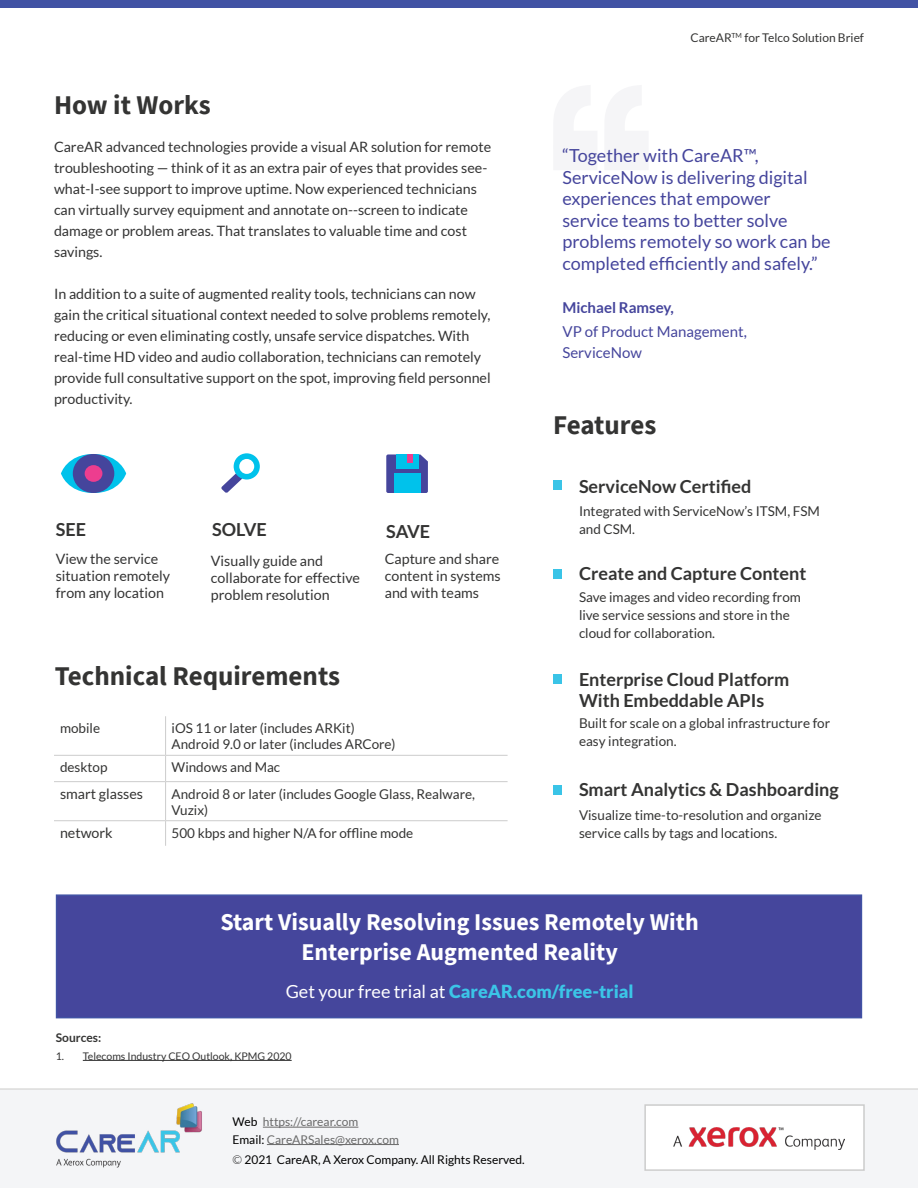
<style>
.page{position:relative;width:918px;height:1188px;background:#fff}
.page>*{position:absolute;margin:0;border:0;box-sizing:border-box;transform-origin:0 0}
.t1{font:700 27px "Source Sans Pro";color:#343433}
.t2{font:700 24px/30px "Source Sans Pro";color:#fff;text-align:center}
.t3{font:18px/21.6px "Lato";color:#45459c}
.t4{font:700 18px/21px "Lato";color:#343433}
.t5{font:900 18px "Lato";color:#3bc5e7}
.t6{font:15px/21px "Lato";color:#45459c}
.t7{font:700 15px "Lato";color:#45459c}
.t8{font:14.25px/21px "Lato";color:#333}
.t9{font:14.25px/17.1px "Lato";color:#343433;text-align:justify}
.t10{font:13.5px/18px "Lato";color:#343433}
.t11{font:12px/17.4px "Lato";color:#696969}
.t12{font:12px "Lato";color:#000}
.t13{font:12px "Lato";color:#343433}
.t14{font:700 12px "Lato";color:#343433}
.t15{font:10.5px "Lato";color:#333}
.s1{font-weight:400;color:#fff}
.s2{color:#000}
.s3{color:#fff}
.s4{font-weight:300}
</style>
<div class="page">
<div style="left:0;top:1090px;width:918px;height:98px;background:#f4f5f7"></div>
<hr style="left:263px;top:1127px;width:95px;height:1px;background:#696969">
<hr style="left:267px;top:1144px;width:132px;height:1px;background:#696969">
<div style="left:645px;top:1105px;width:219px;height:65px;background:#fff"></div>
<img style="left:674px;top:1128px;width:170px;height:22px">
<div style="left:644px;top:1104px;width:221px;height:67px;border:2px solid #ccc"></div>
<img style="left:56px;top:1103px;width:146px;height:65px">
<div style="left:0;top:0;width:918px;height:7px;background:#4152a4"></div>
<hr style="left:0;top:1089px;width:918px;height:1px;background:#cdcccb">
<div style="left:56px;top:894px;width:806px;height:124px;background:#45469c;border:2px solid #4152a4"></div>
<hr style="left:54px;top:755px;width:112px;height:1px;background:#ccc">
<hr style="left:166px;top:755px;width:342px;height:1px;background:#ccc">
<hr style="left:54px;top:781px;width:112px;height:1px;background:#ccc">
<hr style="left:166px;top:781px;width:342px;height:1px;background:#ccc">
<hr style="left:54px;top:820px;width:112px;height:1px;background:#ccc">
<hr style="left:166px;top:820px;width:342px;height:1px;background:#ccc">
<hr style="left:165px;top:716px;width:1px;height:39px;background:#ccc">
<svg style="left:165px;top:756px;width:1px;height:25px"></svg>
<hr style="left:165px;top:782px;width:1px;height:38px;background:#ccc">
<svg style="left:165px;top:821px;width:1px;height:25px"></svg>
<svg style="left:61px;top:454px;width:65px;height:39px"></svg>
<div style="left:73px;top:454px;width:41px;height:39px;background:#45459c;border-radius:50%"></div>
<div style="left:85px;top:465px;width:17px;height:17px;background:#ed3d8f;border-radius:50%"></div>
<svg style="left:221px;top:473px;width:21px;height:20px"></svg>
<div style="left:234px;top:453px;width:26px;height:27px;background:#00c2eb;border-radius:50%"></div>
<div style="left:239px;top:459px;width:15px;height:15px;background:#fff;border-radius:50%"></div>
<svg style="left:386px;top:454px;width:42px;height:39px"></svg>
<div style="left:396px;top:454px;width:22px;height:14px;background:#00c2eb"></div>
<div style="left:394px;top:474px;width:26px;height:19px;background:#00c2eb"></div>
<div style="left:407px;top:454px;width:6px;height:9px;background:#ed3d8f"></div>
<div style="left:553px;top:480px;width:9px;height:10px;background:#3ac4e7"></div>
<div style="left:553px;top:569px;width:9px;height:10px;background:#3ac4e7"></div>
<div style="left:553px;top:675px;width:9px;height:9px;background:#3ac4e7"></div>
<div style="left:553px;top:785px;width:9px;height:10px;background:#3ac4e7"></div>
<hr style="left:83px;top:1060px;width:209px;height:1px;background:#333">
<h1 class="t1" style="left:54px;top:87px;width:158px">How it Works</h1>
<p class="t8" style="left:54px;top:136px;width:439px">CareAR advanced technologies provide a visual AR solution for remote troubleshooting — think of it as an extra pair of eyes that provides see&shy;what-I-see support to improve uptime. Now experienced technicians can virtually survey equipment and annotate on--screen to indicate damage or problem areas. That translates to valuable time and cost savings.</p>
<p class="t8" style="left:54px;top:283px;width:438px">In addition to a suite of augmented reality tools, technicians can now gain the critical situational context needed to solve problems remotely, reducing or even eliminating costly, unsafe service dispatches. With real-time HD video and audio collaboration, technicians can remotely provide full consultative support on the spot, improving field personnel productivity.</p>
<p class="t4" style="left:56px;top:519px;width:32px">SEE</p>
<p class="t8" style="left:56px;top:550px;width:116px;line-height:17.1px">View the service situation remotely from any location</p>
<p class="t4" style="left:212px;top:519px;width:56px">SOLVE</p>
<p class="t8" style="left:211px;top:552px;width:151px;line-height:17.1px">Visually guide and collaborate for effective problem resolution</p>
<h1 class="t1" style="left:55px;top:658px;width:287px">Technical Requirements</h1>
<p class="t4" style="left:386px;top:520px;width:45px">SAVE</p>
<p class="t9" style="left:385px;top:550px;width:117px">Capture and share content in systems and with teams</p>
<p class="t10" style="left:60px;top:719px;width:42px">mobile</p>
<p class="t10" style="left:172px;top:720px;width:225px;line-height:16.2px">iOS 11 or later (includes ARKit)<br>Android 9.0 or later (includes ARCore)</p>
<p class="t10" style="left:60px;top:758px;width:49px">desktop</p>
<p class="t10" style="left:172px;top:758px;width:110px">Windows and Mac</p>
<p class="t9" style="left:60px;top:785px;width:85px">smart glasses</p>
<p class="t10" style="left:172px;top:785px;width:305px;line-height:16.2px">Android 8 or later (includes Google Glass, Realware,<br>Vuzix)</p>
<p class="t9" style="left:60px;top:824px;width:54px">network</p>
<p class="t10" style="left:172px;top:824px;width:243px">500 kbps and higher N/A for offline mode</p>
<p class="t13" style="left:690px;top:31px;width:175px">CareAR<sup>TM</sup> for Telco Solution Brief</p>
<p class="t3" style="left:562px;top:144px;width:270px">“Together with CareAR™,<br>ServiceNow is delivering digital experiences that empower service teams to better solve problems remotely so work can be completed efficiently and safely.”</p>
<p class="t7" style="left:562px;top:298px;width:113px">Michael Ramsey,</p>
<p class="t6" style="left:562px;top:321px;width:186px">VP of Product Management,<br>ServiceNow</p>
<h1 class="t1" style="left:553px;top:407px;width:105px">Features</h1>
<p class="t4" style="left:579px;top:475px;width:174px">ServiceNow Certified</p>
<p class="t10" style="left:579px;top:502px;width:243px">Integrated with ServiceNow’s ITSM, FSM and CSM.</p>
<p class="t4" style="left:579px;top:562px;width:229px">Create and Capture Content</p>
<p class="t10" style="left:579px;top:588px;width:223px">Save images and video recording from live service sessions and store in the cloud for collaboration.</p>
<p class="t4" style="left:579px;top:668px;width:212px">Enterprise Cloud Platform<br>With Embeddable APIs</p>
<p class="t10" style="left:579px;top:714px;width:253px">Built for scale on a global infrastructure for easy integration.</p>
<p class="t4" style="left:579px;top:779px;width:261px">Smart Analytics &amp; Dashboarding</p>
<p class="t10" style="left:579px;top:806px;width:244px">Visualize time-to-resolution and organize service calls by tags and locations.</p>
<h2 class="t2" style="left:221px;top:907px;width:480px">Start Visually Resolving Issues Remotely With<br>Enterprise Augmented Reality</h2>
<p class="t5" style="left:286px;top:981px;width:349px"><span class="s1">Get your free trial at</span> CareAR.com/free-trial</p>
<p class="t14" style="left:56px;top:1030px;width:47px">Sources:</p>
<p class="t15" style="left:56px;top:1050px;width:237px">1. Telecoms Industry CEO Outlook, KPMG 2020</p>
<p class="t11" style="left:232px;top:1113px;width:168px"><span class="s2">Web</span><span class="s3">:</span> https://carear.com<br><span class="s2">Email:</span> CareARSales@xerox.com</p>
<p class="t12" style="left:232px;top:1153px;width:294px"><span class="s4">©</span> 2021 CareAR, A Xerox Company. All Rights Reserved.</p>
</div>
